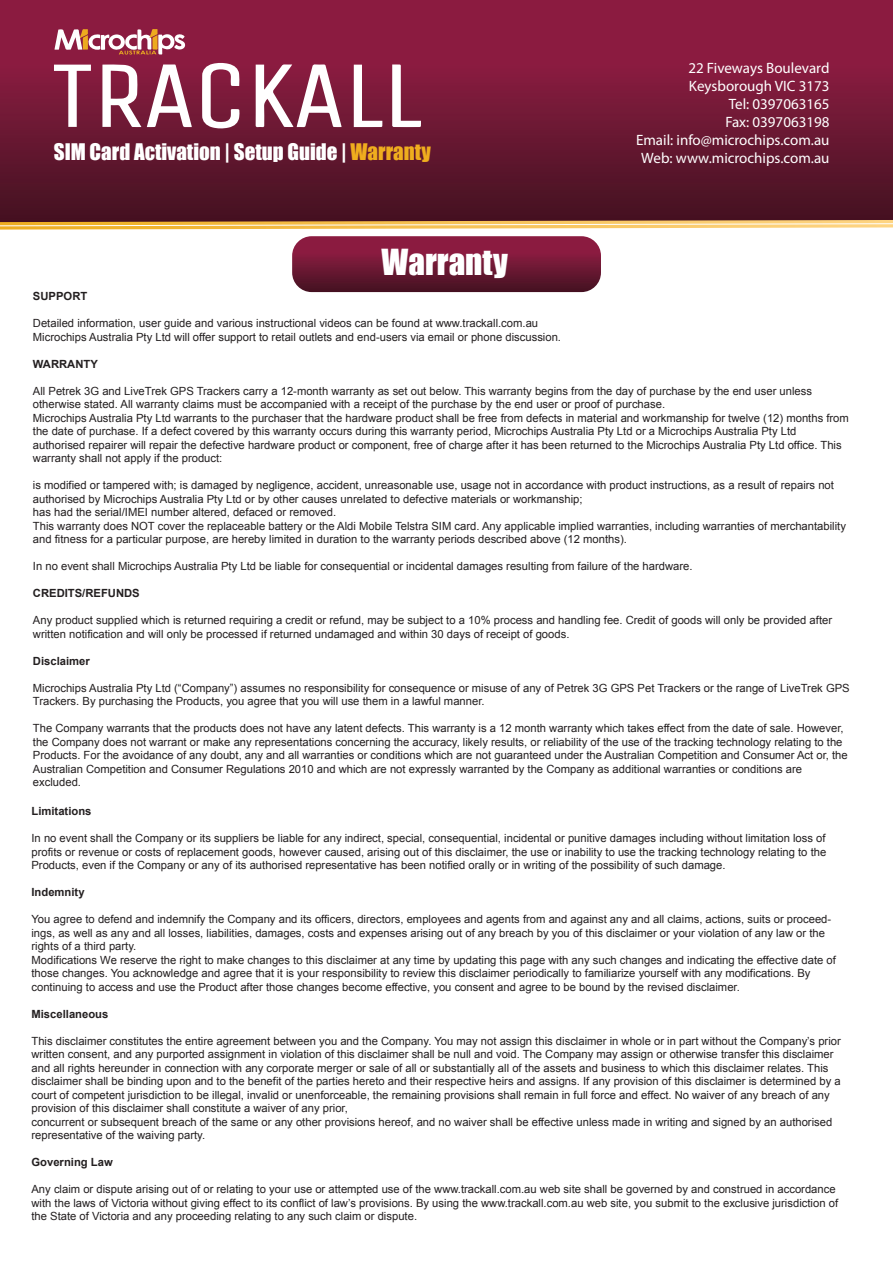
<style>
.page{position:relative;width:893px;height:1263px;background:#fff}
.page>*{position:absolute;margin:0;border:0;box-sizing:border-box;transform-origin:0 0}
.t1{font:33px "Impact";color:#fff}
.t2{font:21px "Impact";color:#fff}
.t3{font:15px/18px "Myriad Pro";color:#fff;text-align:right}
.t4{font:11.25px/13.5px "Arial";color:#231f20}
.t5{font:700 11.25px "Arial";color:#231f20}
.s1{color:#efad1e}
</style>
<div class="page">
<div style="left:0;top:0;width:893px;height:224px;background:linear-gradient(to bottom,#9a1d47,#481323)"></div>
<svg style="left:0;top:216px;width:893px;height:76px"></svg>
<svg style="left:102px;top:64px;width:39px;height:63px"></svg>
<svg style="left:147px;top:64px;width:45px;height:63px"></svg>
<svg style="left:256px;top:64px;width:85px;height:63px"></svg>
<svg style="left:202px;top:63px;width:38px;height:66px"></svg>
<svg style="left:54px;top:65px;width:37px;height:62px"></svg>
<svg style="left:392px;top:64px;width:29px;height:63px"></svg>
<svg style="left:354px;top:65px;width:28px;height:62px"></svg>
<svg style="left:54px;top:29px;width:131px;height:26px"></svg>
<h3 class="t3" style="left:636px;top:59px;width:195px">22 Fiveways Boulevard<br>Keysborough VIC 3173<br>Tel: 0397063165<br>Fax: 0397063198<br>Email: info@microchips.com.au</h3>
<h2 class="t2" style="left:54px;top:135px;width:379px">SIM Card Activation | Setup Guide | <span class="s1">Warranty</span></h2>
<h3 class="t3" style="left:641px;top:149px;width:190px">Web: www.microchips.com.au</h3>
<h1 class="t1" style="left:382px;top:236px;width:128px">Warranty</h1>
<p class="t5" style="left:33px;top:289px;width:56px">SUPPORT</p>
<p class="t4" style="left:33px;top:317px;width:530px">Detailed information, user guide and various instructional videos can be found at www.trackall.com.au<br>Microchips Australia Pty Ltd will offer support to retail outlets and end-users via email or phone discussion.</p>
<p class="t5" style="left:33px;top:356px;width:66px">WARRANTY</p>
<p class="t4" style="left:33px;top:384px;width:817px">All Petrek 3G and LiveTrek GPS Trackers carry a 12-month warranty as set out below. This warranty begins from the day of purchase by the end user unless otherwise stated. All warranty claims must be accompanied with a receipt of the purchase by the end user or proof of purchase.<br>Microchips Australia Pty Ltd warrants to the purchaser that the hardware product shall be free from defects in material and workmanship for twelve (12) months from the date of purchase. If a defect covered by this warranty occurs during this warranty period, Microchips Australia Pty Ltd or a Microchips Australia Pty Ltd authorised repairer will repair the defective hardware product or component, free of charge after it has been returned to the Microchips Australia Pty Ltd office. This warranty shall not apply if the product:</p>
<p class="t4" style="left:33px;top:479px;width:815px">is modified or tampered with; is damaged by negligence, accident, unreasonable use, usage not in accordance with product instructions, as a result of repairs not authorised by Microchips Australia Pty Ltd or by other causes unrelated to defective materials or workmanship;<br>has had the serial/IMEI number altered, defaced or removed.<br>This warranty does NOT cover the replaceable battery or the Aldi Mobile Telstra SIM card. Any applicable implied warranties, including warranties of merchantability and fitness for a particular purpose, are hereby limited in duration to the warranty periods described above (12 months).</p>
<p class="t4" style="left:33px;top:560px;width:661px">In no event shall Microchips Australia Pty Ltd be liable for consequential or incidental damages resulting from failure of the hardware.</p>
<p class="t5" style="left:33px;top:586px;width:108px">CREDITS/REFUNDS</p>
<p class="t4" style="left:33px;top:614px;width:801px">Any product supplied which is returned requiring a credit or refund, may be subject to a 10% process and handling fee. Credit of goods will only be provided after written notification and will only be processed if returned undamaged and within 30 days of receipt of goods.</p>
<p class="t5" style="left:33px;top:653px;width:58px">Disclaimer</p>
<p class="t4" style="left:33px;top:681px;width:818px">Microchips Australia Pty Ltd (“Company”) assumes no responsibility for consequence or misuse of any of Petrek 3G GPS Pet Trackers or the range of LiveTrek GPS<br>Trackers. By purchasing the Products, you agree that you will use them in a lawful manner.</p>
<p class="t4" style="left:33px;top:722px;width:816px">The Company warrants that the products does not have any latent defects. This warranty is a 12 month warranty which takes effect from the date of sale. However, the Company does not warrant or make any representations concerning the accuracy, likely results, or reliability of the use of the tracking technology relating to the Products. For the avoidance of any doubt, any and all warranties or conditions which are not guaranteed under the Australian Competition and Consumer Act or, the Australian Competition and Consumer Regulations 2010 and which are not expressly warranted by the Company as additional warranties or conditions are excluded.</p>
<p class="t5" style="left:31px;top:804px;width:62px">Limitations</p>
<p class="t4" style="left:31px;top:832px;width:796px;text-align:justify">In no event shall the Company or its suppliers be liable for any indirect, special, consequential, incidental or punitive damages including without limitation loss of profits or revenue or costs of replacement goods, however caused, arising out of this disclaimer, the use or inability to use the tracking technology relating to the Products, even if the Company or any of its authorised representative has been notified orally or in writing of the possibility of such damage.</p>
<p class="t5" style="left:31px;top:885px;width:55px">Indemnity</p>
<p class="t4" style="left:31px;top:913px;width:806px">You agree to defend and indemnify the Company and its officers, directors, employees and agents from and against any and all claims, actions, suits or proceed&shy;ings, as well as any and all losses, liabilities, damages, costs and expenses arising out of any breach by you of this disclaimer or your violation of any law or the rights of a third party.<br>Modifications We reserve the right to make changes to this disclaimer at any time by updating this page with any such changes and indicating the effective date of those changes. You acknowledge and agree that it is your responsibility to review this disclaimer periodically to familiarize yourself with any modifications. By continuing to access and use the Product after those changes become effective, you consent and agree to be bound by the revised disclaimer.</p>
<p class="t5" style="left:31px;top:1006px;width:78px">Miscellaneous</p>
<p class="t4" style="left:31px;top:1034px;width:811px">This disclaimer constitutes the entire agreement between you and the Company. You may not assign this disclaimer in whole or in part without the Company’s prior written consent, and any purported assignment in violation of this disclaimer shall be null and void. The Company may assign or otherwise transfer this disclaimer and all rights hereunder in connection with any corporate merger or sale of all or substantially all of the assets and business to which this disclaimer relates. This disclaimer shall be binding upon and to the benefit of the parties hereto and their respective heirs and assigns. If any provision of this disclaimer is determined by a court of competent jurisdiction to be illegal, invalid or unenforceable, the remaining provisions shall remain in full force and effect. No waiver of any breach of any provision of this disclaimer shall constitute a waiver of any prior,<br>concurrent or subsequent breach of the same or any other provisions hereof, and no waiver shall be effective unless made in writing and signed by an authorised representative of the waiving party.</p>
<p class="t5" style="left:31px;top:1155px;width:83px">Governing Law</p>
<p class="t4" style="left:31px;top:1183px;width:808px">Any claim or dispute arising out of or relating to your use or attempted use of the www.trackall.com.au web site shall be governed by and construed in accordance with the laws of Victoria without giving effect to its conflict of law’s provisions. By using the www.trackall.com.au web site, you submit to the exclusive jurisdiction of the State of Victoria and any proceeding relating to any such claim or dispute.</p>
</div>
